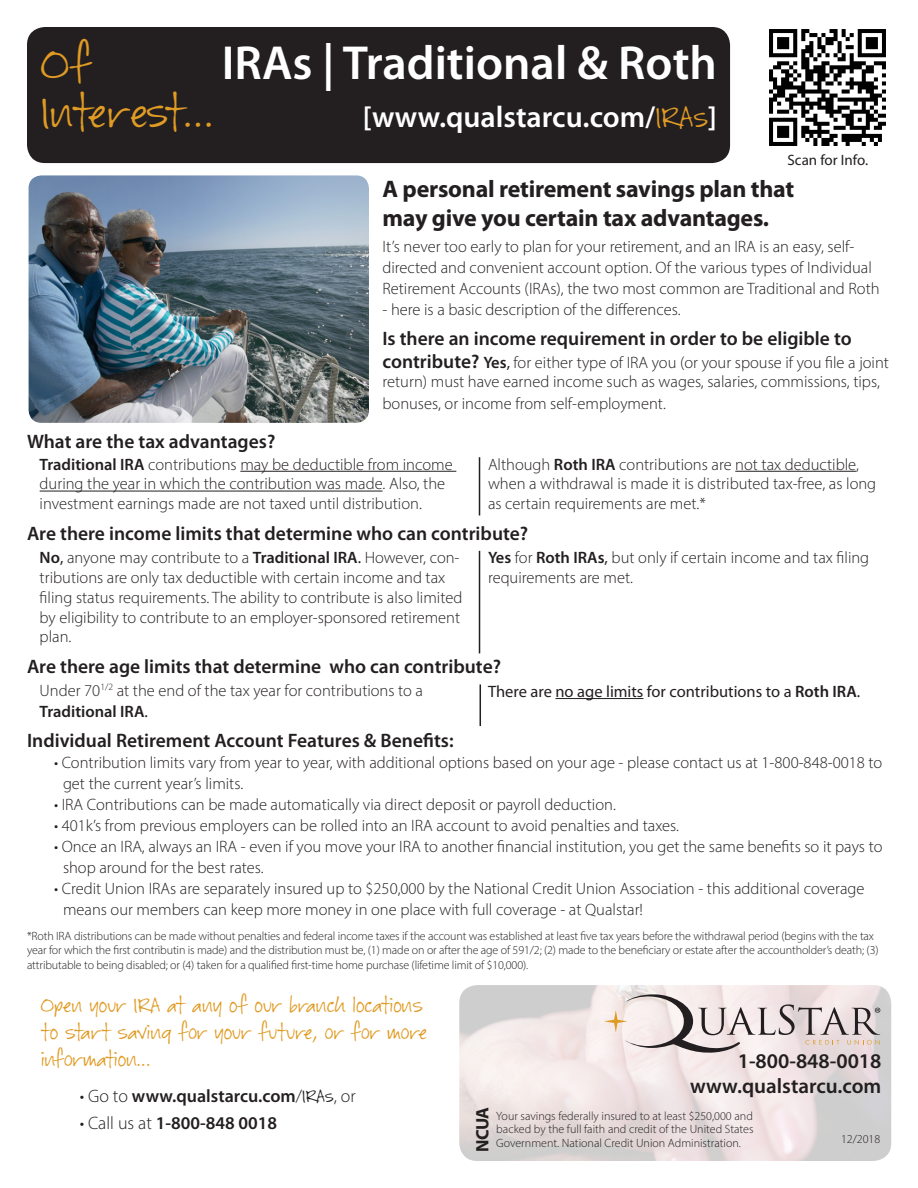
<style>
.page{position:relative;width:918px;height:1188px;background:#fff}
.page>*{position:absolute;margin:0;border:0;box-sizing:border-box;transform-origin:0 0}
.t1{font:600 48px "Myriad Pro";color:#fff}
.t2{font:45px "GFY Jeanna";letter-spacing:-.04em;color:#e09b24}
.t3{font:45px "GFY Jeanna";letter-spacing:-.02em;color:#e09b24}
.t4{font:600 30px "Myriad Pro";color:#fff}
.t5{font:700 24px "Myriad Pro";letter-spacing:-.01em;color:#231f20}
.t6{font:21px/27px "GFY Jeanna";color:#e09b24}
.t7{font:600 21px "Myriad Pro";color:#231f20}
.t8{font:600 19.5px "Myriad Pro";color:#231f20}
.t9{font:600 18px "Myriad Pro";color:#231f20}
.t10{font:700 18px "Myriad Pro";color:#231f20}
.t11{font:300 16.5px/19.8px "Myriad Pro";color:#231f20}
.t12{font:16.5px "Myriad Pro";color:#231f20}
.t13{font:15px "Myriad Pro";color:#231f20}
.t14{font:300 12px/14.4px "Myriad Pro";letter-spacing:-.01em;color:#231f20}
.s1{font-family:"GFY Jeanna";font-weight:400;color:#e09b24}
.s2{font-weight:600;font-size:19.5px}
.s3{font-weight:600}
.s4{font-weight:400}
.s5{font-weight:300}
.s6{font-family:"GFY Jeanna";font-weight:400}
</style>
<div class="page">
<img style="left:29px;top:175px;width:340px;height:248px">
<hr style="left:240px;top:471px;width:216px;height:1px;background:#231f20">
<hr style="left:40px;top:491px;width:343px;height:1px;background:#231f20">
<hr style="left:735px;top:471px;width:121px;height:1px;background:#231f20">
<hr style="left:555px;top:698px;width:88px;height:1px;background:#231f20">
<div style="left:27px;top:27px;width:703px;height:136px;background:#231f20;border-radius:18px"></div>
<img style="left:769px;top:29px;width:117px;height:117px">
<svg style="left:604px;top:994px;width:276px;height:61px;background:#d9cecd"></svg>
<hr style="left:479px;top:457px;width:1px;height:59px;background:#231f20">
<hr style="left:479px;top:551px;width:1px;height:102px;background:#231f20">
<hr style="left:480px;top:684px;width:1px;height:42px;background:#231f20">
<p class="t3" style="left:41px;top:37px;width:53px">Of</p>
<p class="t1" style="left:222px;top:32px;width:497px">IRAs | Traditional &amp; Roth</p>
<p class="t2" style="left:41px;top:85px;width:178px">Interest...</p>
<p class="t4" style="left:363px;top:98px;width:356px">[www.qualstarcu.com/<span class="s1">IRAs</span>]</p>
<p class="t13" style="left:787px;top:150px;width:82px">Scan for Info.</p>
<p class="t8" style="left:27px;top:429px;width:250px">What are the tax advantages?</p>
<p class="t5" style="left:382px;top:174px;width:413px">A personal retirement savings plan that</p>
<p class="t5" style="left:382px;top:202px;width:388px">may give you certain tax advantages.</p>
<p class="t11" style="left:382px;top:235px;width:499px;line-height:21px">It’s never too early to plan for your retirement, and an IRA is an easy, self&shy;directed and convenient account option. Of the various types of Individual<br>Retirement Accounts (IRAs), the two most common are Traditional and Roth</p>
<p class="t11" style="left:382px;top:300px;width:300px">- here is a basic description of the differences.</p>
<p class="t8" style="left:382px;top:326px;width:471px">Is there an income requirement in order to be eligible to</p>
<p class="t11" style="left:382px;top:352px;width:508px"><span class="s2">contribute?</span> <span class="s3">Yes</span><span class="s4">,</span> for either type of IRA you (or your spouse if you file a joint return) must have earned income such as wages, salaries, commissions, tips,</p>
<p class="t11" style="left:382px;top:394px;width:285px">bonuses, or income from self-employment.</p>
<p class="t11" style="left:40px;top:454px;width:415px"><span class="s3">Traditional IRA</span> contributions may be deductible from income during the year in which the contribution was made. Also, the investment earnings made are not taxed until distribution.</p>
<p class="t11" style="left:488px;top:454px;width:390px">Although <span class="s3">Roth IRA</span> contributions are not tax deductible, when a withdrawal is made it is distributed tax-free, as long as certain requirements are met.*</p>
<p class="t11" style="left:40px;top:548px;width:424px"><span class="s3">No</span><span class="s4">,</span> anyone may contribute to a <span class="s3">Traditional IRA</span><span class="s4">.</span> However, con&shy;tributions are only tax deductible with certain income and tax filing status requirements. The ability to contribute is also limited by eligibility to contribute to an employer-sponsored retirement plan.</p>
<p class="t11" style="left:488px;top:548px;width:383px"><span class="s3">Yes</span> for <span class="s3">Roth IRAs</span><span class="s4">,</span> but only if certain income and tax filing requirements are met.</p>
<p class="t8" style="left:27px;top:521px;width:503px">Are there income limits that determine who can contribute?</p>
<p class="t8" style="left:27px;top:654px;width:476px">Are there age limits that determine who can contribute?</p>
<p class="t11" style="left:40px;top:679px;width:385px;line-height:21.6px">Under 70<sup>1/2</sup> at the end of the tax year for contributions to a<br><span class="s3">Traditional IRA</span><span class="s4">.</span></p>
<p class="t12" style="left:488px;top:681px;width:374px">There are no age limits for contributions to a <span class="s3">Roth IRA</span>.</p>
<p class="t8" style="left:27px;top:728px;width:428px">Individual Retirement Account Features &amp; Benefits:</p>
<p class="t11" style="left:63px;top:751px;width:821px;line-height:21px;text-indent:-9px">• Contribution limits vary from year to year, with additional options based on your age - please contact us at 1-800-848-0018 to get the current year’s limits.</p>
<p class="t11" style="left:54px;top:794px;width:563px">• IRA Contributions can be made automatically via direct deposit or payroll deduction.</p>
<p class="t11" style="left:54px;top:815px;width:627px">• 401k’s from previous employers can be rolled into an IRA account to avoid penalties and taxes.</p>
<p class="t11" style="left:63px;top:835px;width:821px;line-height:21px;text-indent:-9px">• Once an IRA, always an IRA - even if you move your IRA to another financial institution, you get the same benefits so it pays to shop around for the best rates.</p>
<p class="t11" style="left:63px;top:877px;width:803px;line-height:21px;text-indent:-9px">• Credit Union IRAs are separately insured up to $250,000 by the National Credit Union Association - this additional coverage means our members can keep more money in one place with full coverage - at Qualstar!</p>
<p class="t14" style="left:27px;top:928px;width:853px">*Roth IRA distributions can be made without penalties and federal income taxes if the account was established at least five tax years before the withdrawal period (begins with the tax year for which the first contributin is made) and the distribution must be, (1) made on or after the age of 591/2; (2) made to the beneficiary or estate after the accountholder’s death; (3) attributable to being disabled; or (4) taken for a qualified first-time home purchase (lifetime limit of $10,000).</p>
<p class="t6" style="left:41px;top:992px;width:388px">Open your IRA at any of our branch locations to start saving for your future, or for more information...</p>
<p class="t9" style="left:80px;top:1085px;width:277px"><span class="s5">• Go to</span> www.qualstarcu.com<span class="s5">/</span><span class="s6">IRAs</span><span class="s5">, or</span></p>
<p class="t9" style="left:80px;top:1112px;width:199px"><span class="s5">• Call us at</span> 1-800-848 0018</p>
<p class="t7" style="left:738px;top:1047px;width:145px">1-800-848-0018</p>
<p class="t7" style="left:690px;top:1072px;width:193px">www.qualstarcu.com</p>
<p class="t14" style="left:496px;top:1109px;width:259px;line-height:13.5px;text-align:justify">Your savings federally insured to at least $250,000 and backed by the full faith and credit of the United States Government. National Credit Union Administration.</p>
<p class="t10" style="left:471px;top:1152px;width:46px;rotate:-90deg">NCUA</p>
<p class="t14" style="left:841px;top:1132px;width:41px">12/2018</p>
</div>
